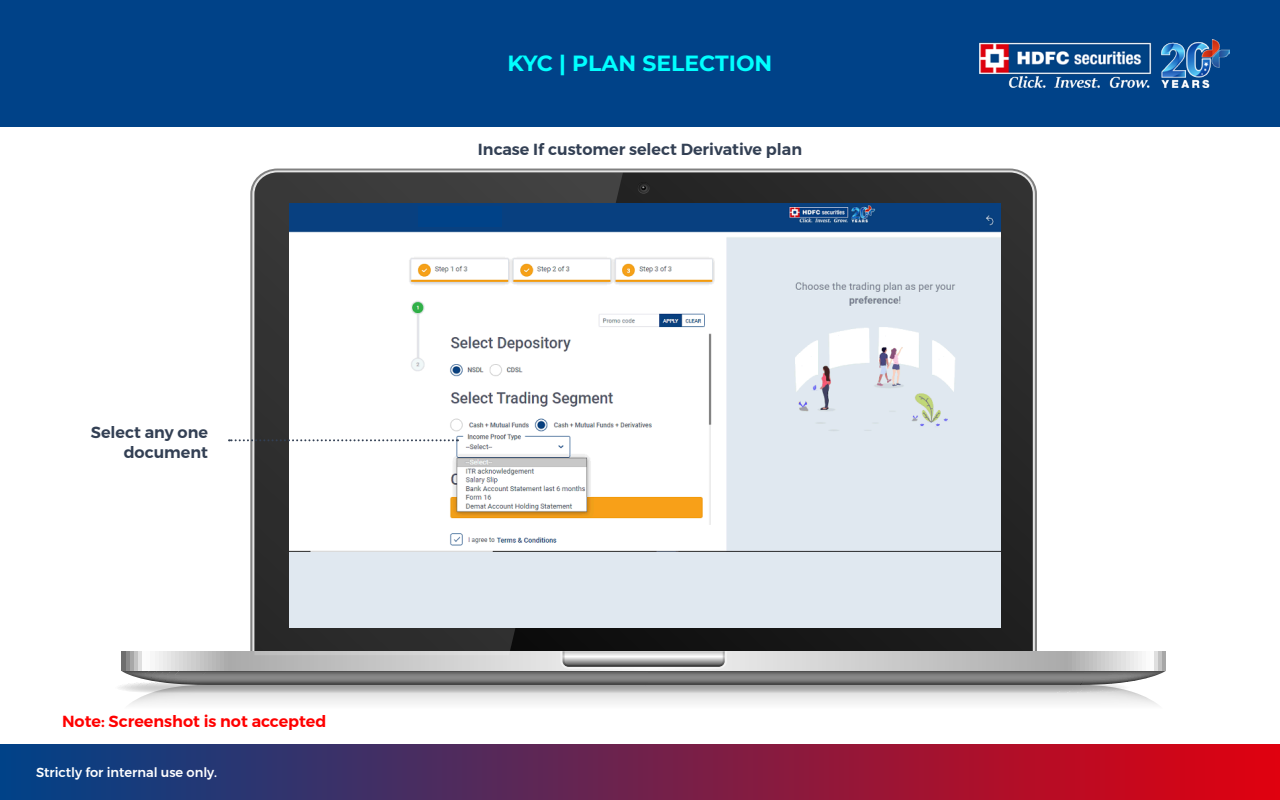
<style>
.page{position:relative;width:1280px;height:800px;background:#fff}
.page>*{position:absolute;margin:0;border:0;box-sizing:border-box;transform-origin:0 0}
.t1{font:700 22px "Montserrat";color:#0ff}
.t2{font:600 16px/19.2px "Montserrat";color:#334054;text-align:right}
.t3{font:600 16px "Montserrat";color:#f00}
.t4{font:500 13px "Montserrat";color:#fff}
</style>
<div class="page">
<div style="left:0;top:0;width:1280px;height:127px;background:#004288"></div>
<img style="left:980px;top:39px;width:250px;height:49px">
<div style="left:0;top:744px;width:1280px;height:56px;background:linear-gradient(to right,#004288,#e0010f)"></div>
<svg style="left:623px;top:172px;width:410px;height:479px;background:#262626"></svg>
<svg style="left:119px;top:651px;width:1047px;height:54px"></svg>
<svg style="left:637px;top:182px;width:13px;height:12px"></svg>
<svg style="left:254px;top:172px;width:369px;height:483px;background:#3a3a3a"></svg>
<div style="left:289px;top:203px;width:712px;height:425px;background:#e0e8f0"></div>
<img style="left:289px;top:203px;width:712px;height:348px">
<svg style="left:229px;top:439px;width:229px;height:2px"></svg>
<div style="left:418px;top:206px;width:84px;height:21px;background:#004288"></div>
<p class="t2" style="left:91px;top:423px;width:119px">Select any one document</p>
<p class="t3" style="left:62px;top:709px;width:266px">Note: Screenshot is not accepted</p>
<p class="t4" style="left:36px;top:762px;width:183px">Strictly for internal use only.</p>
<h1 class="t1" style="left:508px;top:49px;width:266px">KYC | PLAN SELECTION</h1>
<p class="t2" style="left:478px;top:140px;width:326px">Incase If customer select Derivative plan</p>
</div>
